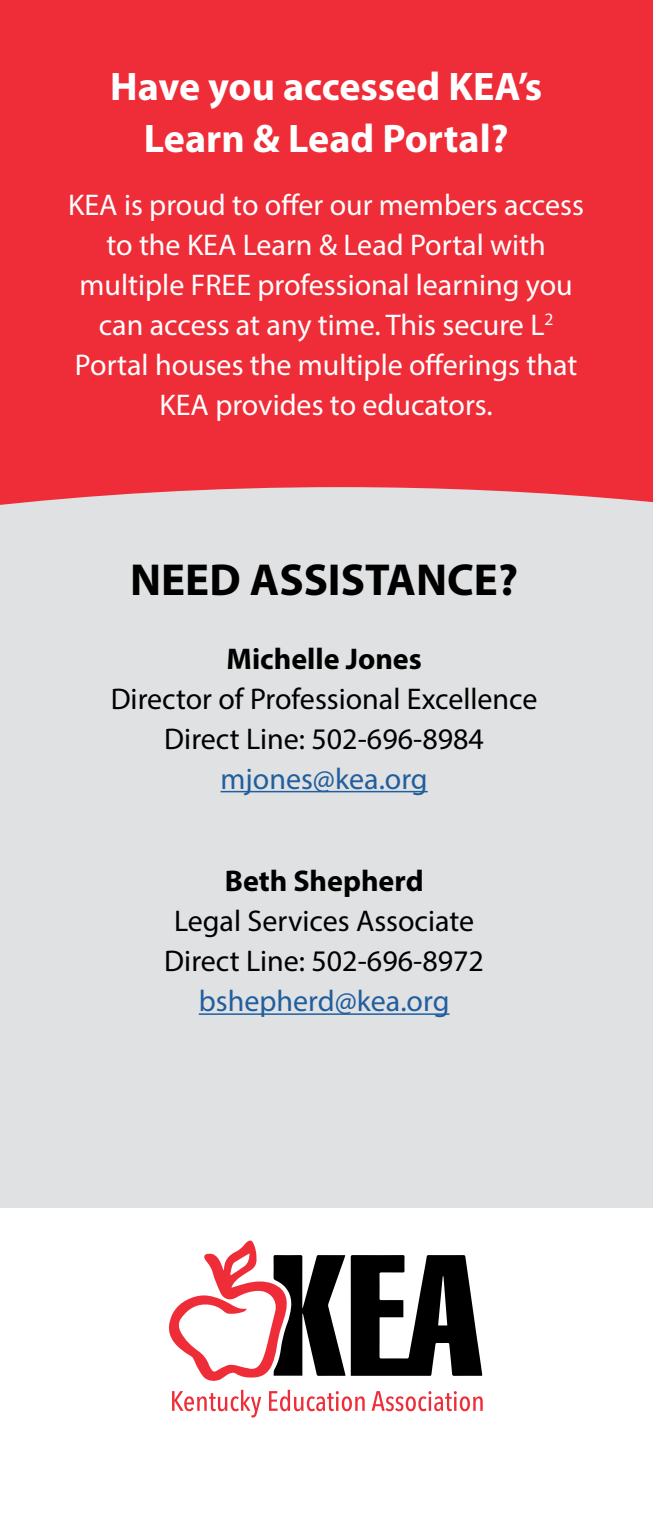
<style>
.page{position:relative;width:653px;height:1530px;background:#fff}
.page>*{position:absolute;margin:0;border:0;box-sizing:border-box;transform-origin:0 0}
.t1{font:700 45px "Myriad Pro";color:#000}
.t2{font:700 40px/52.5px "Myriad Pro";color:#fff;text-align:center}
.t3{font:30px/40px "Myriad Pro";color:#fff;text-align:center}
.t4{font:30px/40px "Myriad Pro";color:#000;text-align:center}
.t5{font:30px "Myriad Pro";color:#215e9e}
.t6{font:700 30px "Myriad Pro";color:#000}
</style>
<div class="page">
<div style="left:0;top:466px;width:652px;height:742px;background:#e0e1e2"></div>
<hr style="left:220px;top:791px;width:207px;height:1px;background:#215e9e">
<hr style="left:199px;top:1013px;width:250px;height:2px;background:#215e9e">
<svg style="left:169px;top:1241px;width:313px;height:140px"></svg>
<svg style="left:172px;top:1390px;width:89px;height:27px"></svg>
<svg style="left:269px;top:1390px;width:95px;height:21px"></svg>
<svg style="left:371px;top:1391px;width:111px;height:20px"></svg>
<div style="left:0;top:0;width:652px;height:505px;background:#ee2d38"></div>
<h2 class="t2" style="left:110px;top:59px;width:433px">Have you accessed KEA’s<br>Learn &amp; Lead Portal?</h2>
<p class="t3" style="left:68px;top:184px;width:517px">KEA is proud to offer our members access to the KEA Learn &amp; Lead Portal with multiple FREE professional learning you can access at any time. This secure L<sup>2<br></sup>Portal houses the multiple offerings that KEA provides to educators.</p>
<h1 class="t1" style="left:130px;top:550px;width:389px">NEED ASSISTANCE?</h1>
<p class="t6" style="left:226px;top:639px;width:197px">Michelle Jones</p>
<p class="t4" style="left:111px;top:678px;width:428px">Director of Professional Excellence<br>Direct Line: 502-696-8984</p>
<p class="t5" style="left:220px;top:760px;width:209px">mjones@kea.org</p>
<p class="t6" style="left:225px;top:861px;width:200px">Beth Shepherd</p>
<p class="t4" style="left:164px;top:901px;width:321px">Legal Services Associate<br>Direct Line: 502-696-8972</p>
<p class="t5" style="left:199px;top:983px;width:252px">bshepherd@kea.org</p>
</div>
